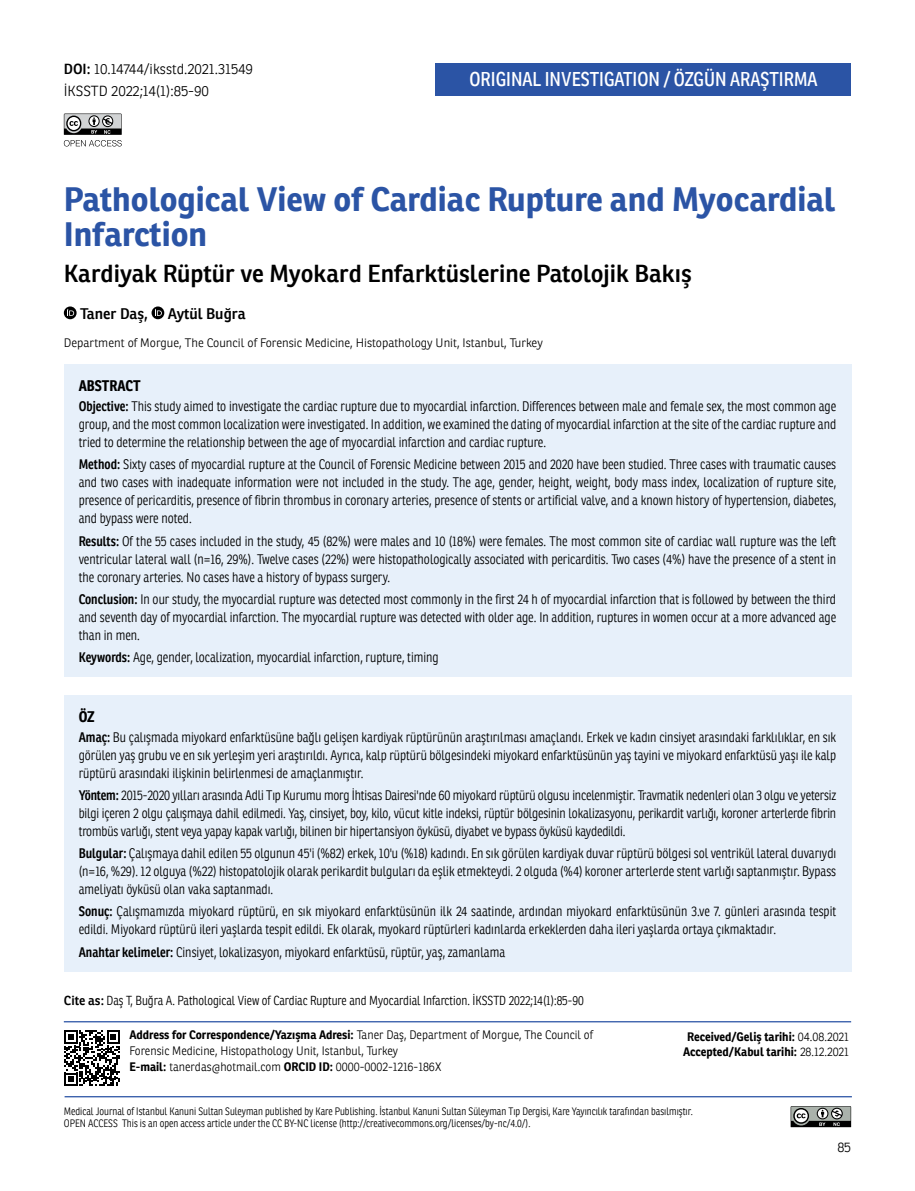
<style>
.page{position:relative;width:915px;height:1191px;background:#fff}
.page>*{position:absolute;margin:0;border:0;box-sizing:border-box;transform-origin:0 0}
.t1{font:700 33px/34.5px "Ronnia";color:#2b54a5}
.t2{font:600 24px "Ronnia";color:#000}
.t3{font:19.5px "Ronnia Cond";color:#fff}
.t4{font:600 15px "Ronnia";color:#000}
.t5{font:700 15px "Ronnia Cond";color:#000}
.t6{font:300 14.25px/21.5px "Ronnia";color:#000}
.t7{font:300 13.5px/18px "Ronnia Cond";color:#000;text-align:justify}
.t8{font:300 13.5px "Ronnia";color:#000}
.t9{font:300 12.75px "Ronnia Cond";color:#000}
.t10{font:300 12px/15.8px "Ronnia";color:#000;scale:.95 1}
.t11{font:300 12px "Ronnia";color:#000}
.t12{font:700 12px/15.8px "Ronnia";color:#000;text-align:center;scale:.95 1}
.t13{font:300 10.5px/12px "Ronnia Cond";color:#000}
.s1{font-weight:600}
.s2{font-family:"Ronnia";font-weight:600}
.s3{font-weight:700}
.s4{font-weight:300}
</style>
<div class="page">
<hr style="left:65px;top:1096px;width:786px;height:1px;background:#2b54a5">
<svg style="left:790px;top:1106px;width:62px;height:22px"></svg>
<svg style="left:64px;top:306px;width:13px;height:13px"></svg>
<svg style="left:67px;top:309px;width:7px;height:7px"></svg>
<svg style="left:151px;top:306px;width:13px;height:13px"></svg>
<svg style="left:155px;top:309px;width:7px;height:7px"></svg>
<div style="left:435px;top:64px;width:415px;height:32px;background:#2b54a5"></div>
<svg style="left:64px;top:114px;width:58px;height:32px"></svg>
<svg style="left:64px;top:1030px;width:56px;height:56px"></svg>
<hr style="left:64px;top:1021px;width:786px;height:1px;background:#2b54a5">
<div style="left:64px;top:364px;width:786px;height:313px;background:#e7f0fa"></div>
<div style="left:64px;top:695px;width:786px;height:276px;background:#e7f0fa"></div>
<p class="t6" style="left:64px;top:59px;width:190px"><span class="s1">DOI:</span> 10.14744/iksstd.2021.31549<br>İKSSTD 2022;14(1):85-90</p>
<h3 class="t3" style="left:469px;top:67px;width:349px">ORIGINAL INVESTIGATION / ÖZGÜN ARAŞTIRMA</h3>
<h1 class="t1" style="left:64px;top:182px;width:773px">Pathological View of Cardiac Rupture and Myocardial<br>Infarction</h1>
<h2 class="t2" style="left:64px;top:258px;width:629px">Kardiyak Rüptür ve Myokard Enfarktüslerine Patolojik Bakış</h2>
<p class="t4" style="left:80px;top:304px;width:69px">Taner Daş,</p>
<p class="t4" style="left:168px;top:304px;width:79px">Aytül Buğra</p>
<p class="t11" style="left:64px;top:335px;width:480px">Department of Morgue, The Council of Forensic Medicine, Histopathology Unit, Istanbul, Turkey</p>
<p class="t5" style="left:79px;top:376px;width:63px">ABSTRACT</p>
<p class="t7" style="left:79px;top:397px;width:758px"><span class="s1">Objective:</span> This study aimed to investigate the cardiac rupture due to myocardial infarction. Differences between male and female sex, the most common age group, and the most common localization were investigated. In addition, we examined the dating of myocardial infarction at the site of the cardiac rupture and tried to determine the relationship between the age of myocardial infarction and cardiac rupture.</p>
<p class="t7" style="left:79px;top:455px;width:758px"><span class="s1">Method:</span> Sixty cases of myocardial rupture at the Council of Forensic Medicine between 2015 and 2020 have been studied. Three cases with traumatic causes and two cases with inadequate information were not included in the study. The age, gender, height, weight, body mass index, localization of rupture site, presence of pericarditis, presence of fibrin thrombus in coronary arteries, presence of stents or artificial valve, and a known history of hypertension, diabetes, and bypass were noted.</p>
<p class="t7" style="left:79px;top:532px;width:758px"><span class="s1">Results:</span> Of the 55 cases included in the study, 45 (82%) were males and 10 (18%) were females. The most common site of cardiac wall rupture was the left ventricular lateral wall (n=16, 29%). Twelve cases (22%) were histopathologically associated with pericarditis. Two cases (4%) have the presence of a stent in the coronary arteries. No cases have a history of bypass surgery.</p>
<p class="t7" style="left:79px;top:590px;width:758px"><span class="s1">Conclusion:</span> In our study, the myocardial rupture was detected most commonly in the first 24 h of myocardial infarction that is followed by between the third and seventh day of myocardial infarction. The myocardial rupture was detected with older age. In addition, ruptures in women occur at a more advanced age than in men.</p>
<p class="t7" style="left:79px;top:648px;width:361px"><span class="s1">Keywords:</span> Age, gender, localization, myocardial infarction, rupture, timing</p>
<p class="t5" style="left:79px;top:706px;width:17px">ÖZ</p>
<p class="t7" style="left:79px;top:728px;width:758px"><span class="s1">Amaç:</span> Bu çalışmada miyokard enfarktüsüne bağlı gelişen kardiyak rüptürünün araştırılması amaçlandı. Erkek ve kadın cinsiyet arasındaki farklılıklar, en sık görülen yaş grubu ve en sık yerleşim yeri araştırıldı. Ayrıca, kalp rüptürü bölgesindeki miyokard enfarktüsünün yaş tayini ve miyokard enfarktüsü yaşı ile kalp rüptürü arasındaki ilişkinin belirlenmesi de amaçlanmıştır.</p>
<p class="t7" style="left:79px;top:786px;width:758px"><span class="s1">Yöntem:</span> 2015-2020 yılları arasında Adli Tıp Kurumu morg İhtisas Dairesi'nde 60 miyokard rüptürü olgusu incelenmiştir. Travmatik nedenleri olan 3 olgu ve yetersiz bilgi içeren 2 olgu çalışmaya dahil edilmedi. Yaş, cinsiyet, boy, kilo, vücut kitle indeksi, rüptür bölgesinin lokalizasyonu, perikardit varlığı, koroner arterlerde fibrin trombüs varlığı, stent veya yapay kapak varlığı, bilinen bir hipertansiyon öyküsü, diyabet ve bypass öyküsü kaydedildi.</p>
<p class="t7" style="left:79px;top:844px;width:758px"><span class="s1">Bulgular:</span> Çalışmaya dahil edilen 55 olgunun 45'i (%82) erkek, 10'u (%18) kadındı. En sık görülen kardiyak duvar rüptürü bölgesi sol ventrikül lateral duvarıydı (n=16, %29). 12 olguya (%22) histopatolojik olarak perikardit bulguları da eşlik etmekteydi. 2 olguda (%4) koroner arterlerde stent varlığı saptanmıştır. Bypass ameliyatı öyküsü olan vaka saptanmadı.</p>
<p class="t7" style="left:79px;top:902px;width:758px"><span class="s1">Sonuç:</span> Çalışmamızda miyokard rüptürü, en sık miyokard enfarktüsünün ilk 24 saatinde, ardından miyokard enfarktüsünün 3.ve 7. günleri arasında tespit edildi. Miyokard rüptürü ileri yaşlarda tespit edildi. Ek olarak, myokard rüptürleri kadınlarda erkeklerden daha ileri yaşlarda ortaya çıkmaktadır.</p>
<p class="t7" style="left:79px;top:943px;width:428px"><span class="s1">Anahtar kelimeler:</span> Cinsiyet, lokalizasyon, miyokard enfarktüsü, rüptür, yaş, zamanlama</p>
<p class="t9" style="left:64px;top:992px;width:521px"><span class="s2">Cite as:</span> Daş T, Buğra A. Pathological View of Cardiac Rupture and Myocardial Infarction. İKSSTD 2022;14(1):85-90</p>
<p class="t10" style="left:129px;top:1027px;width:489px"><span class="s3">Address for Correspondence/Yazışma Adresi:</span> Taner Daş, Department of Morgue, The Council of<br>Forensic Medicine, Histopathology Unit, Istanbul, Turkey<br><span class="s3">E-mail:</span> tanerdas@hotmail.com <span class="s3">ORCID ID:</span> 0000-0002-1216-186X</p>
<p class="t12" style="left:682px;top:1028px;width:176px">Received/Geliş tarihi: <span class="s4">04.08.2021<br></span>Accepted/Kabul tarihi: <span class="s4">28.12.2021</span></p>
<p class="t13" style="left:64px;top:1105px;width:630px">Medical Journal of Istanbul Kanuni Sultan Suleyman published by Kare Publishing. İstanbul Kanuni Sultan Süleyman Tıp Dergisi, Kare Yayıncılık tarafından basılmıştır.<br>OPEN ACCESS This is an open access article under the CC BY-NC license (http://creativecommons.org/licenses/by-nc/4.0/).</p>
<p class="t8" style="left:837px;top:1139px;width:15px">85</p>
</div>
